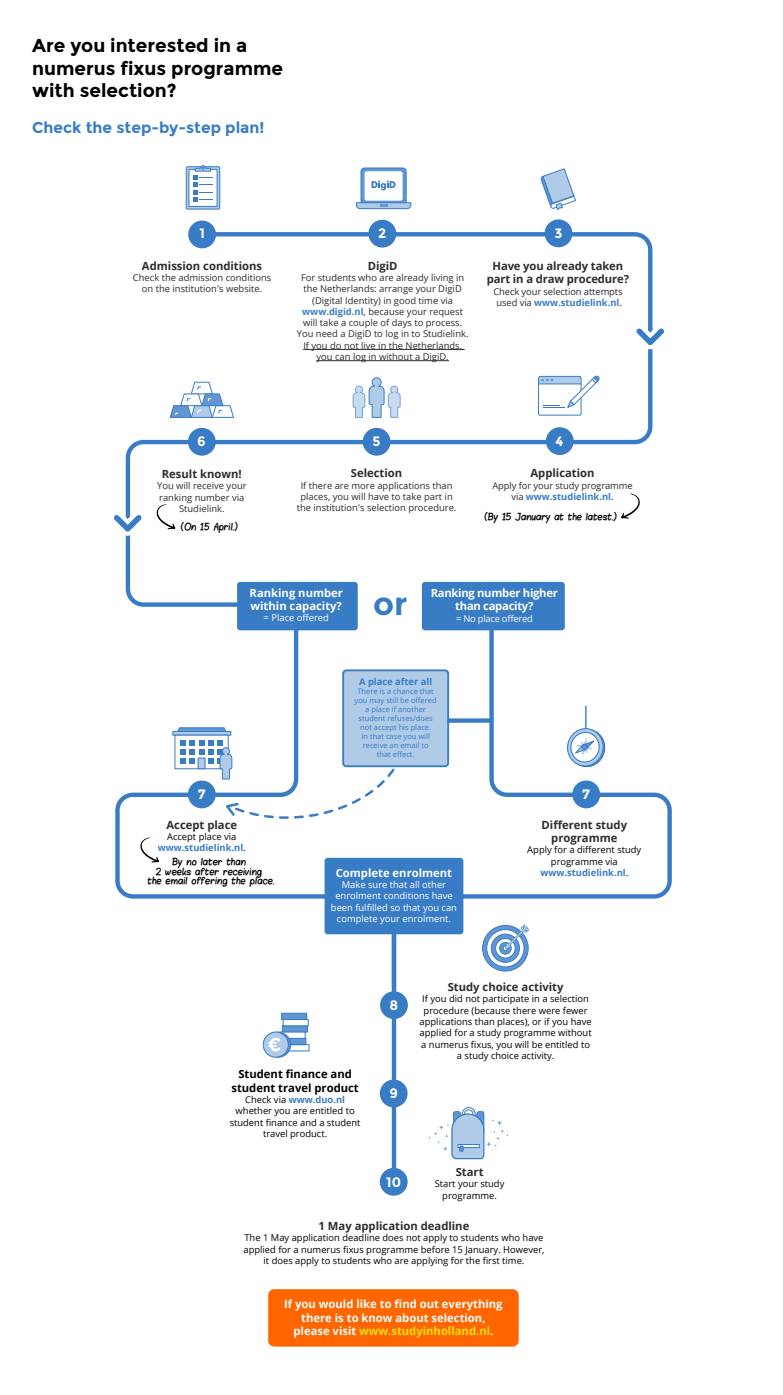
<style>
.page{position:relative;width:783px;height:1395px;background:#fff}
.page>*{position:absolute;margin:0;border:0;box-sizing:border-box;transform-origin:0 0}
.t1{font:700 32.19px "Montserrat";color:#387cc5}
.t2{font:700 18.75px/22.5px "Montserrat";color:#000}
.t3{font:700 15.62px "Montserrat";color:#387cc5}
.t4{font:700 13.62px "Montserrat";color:#fff}
.t5{font:700 11.25px/13.5px "Open Sans";color:#2d2d2d;text-align:center}
.t6{font:700 11.25px/13.5px "Open Sans";color:#fff}
.t7{font:700 11.25px/13.5px "Open Sans";color:#000;text-align:center}
.t8{font:700 11.25px/13.5px "Open Sans";letter-spacing:-.025em;color:#fff;text-align:center}
.t9{font:9.38px/11.2px "Open Sans";color:#2d2d2d;text-align:center}
.t10{font:9.38px/11.2px "Open Sans";color:#000;text-align:center}
.t11{font:9.38px/11.2px "Open Sans";color:#fff;text-align:center}
.t12{font:700 9.38px/11.2px "Open Sans";color:#387cc5;text-align:center}
.t13{font:9.38px "Open Sans";letter-spacing:-.025em;color:#fff}
.t14{font:7.69px/9.2px "Blokletters Viltstift";color:#000;text-align:center}
.t15{font:7.5px/9px "Open Sans";color:#387cc5;text-align:center}
.s1{font-weight:700;color:#387cc5}
.s2{font-weight:400;color:#000}
.s3{color:#f3e30c}
</style>
<div class="page">
<svg style="left:390px;top:792px;width:282px;height:199px"></svg>
<hr style="left:392px;top:928px;width:4px;height:260px;background:#387cc5">
<svg style="left:115px;top:348px;width:540px;height:583px"></svg>
<div style="left:572px;top:780px;width:28px;height:28px;background:#387cc5;border-radius:50%"></div>
<div style="left:422px;top:582px;width:143px;height:48px;background:#387cc5;border-radius:3px"></div>
<svg style="left:201px;top:230px;width:452px;height:94px"></svg>
<svg style="left:632px;top:324px;width:33px;height:25px"></svg>
<svg style="left:114px;top:511px;width:32px;height:25px"></svg>
<div style="left:188px;top:220px;width:28px;height:28px;background:#387cc5;border-radius:50%"></div>
<div style="left:363px;top:428px;width:27px;height:27px;background:#387cc5;border-radius:50%"></div>
<div style="left:188px;top:428px;width:28px;height:27px;background:#387cc5;border-radius:50%"></div>
<div style="left:380px;top:991px;width:28px;height:28px;background:#387cc5;border-radius:50%"></div>
<div style="left:380px;top:1079px;width:28px;height:28px;background:#387cc5;border-radius:50%"></div>
<div style="left:380px;top:1167px;width:28px;height:28px;background:#387cc5;border-radius:50%"></div>
<svg style="left:169px;top:381px;width:66px;height:37px"></svg>
<div style="left:237px;top:582px;width:121px;height:48px;background:#387cc5;border-radius:3px"></div>
<div style="left:186px;top:167px;width:34px;height:42px;background:#afcbe8;border-radius:2px"></div>
<div style="left:186px;top:166px;width:34px;height:44px;border:1px solid #387cc5;border-radius:2px"></div>
<div style="left:188px;top:169px;width:30px;height:38px;background:#fff;border:1px solid #387cc5"></div>
<svg style="left:193px;top:165px;width:20px;height:37px"></svg>
<div style="left:546px;top:427px;width:28px;height:28px;background:#387cc5;border-radius:50%"></div>
<svg style="left:537px;top:374px;width:64px;height:42px"></svg>
<svg style="left:172px;top:731px;width:4px;height:4px"></svg>
<svg style="left:174px;top:734px;width:2px;height:35px"></svg>
<svg style="left:176px;top:726px;width:230px;height:93px"></svg>
<svg style="left:566px;top:705px;width:41px;height:64px"></svg>
<svg style="left:482px;top:924px;width:47px;height:48px"></svg>
<svg style="left:283px;top:1044px;width:26px;height:7px"></svg>
<div style="left:280px;top:1037px;width:26px;height:8px;background:#6096d1;border:1px solid #387cc5"></div>
<div style="left:282px;top:1025px;width:26px;height:7px;background:#6096d1;border:1px solid #387cc5"></div>
<div style="left:283px;top:1019px;width:26px;height:7px;background:#fff;border:1px solid #387cc5"></div>
<div style="left:281px;top:1012px;width:26px;height:8px;background:#6096d1;border:1px solid #387cc5"></div>
<div style="left:279px;top:1031px;width:27px;height:7px;background:#fff;border:1px solid #387cc5"></div>
<svg style="left:266px;top:1032px;width:25px;height:25px"></svg>
<div style="left:265px;top:1031px;width:26px;height:26px;border:1px solid #387cc5;border-radius:50%"></div>
<div style="left:263px;top:1032px;width:25px;height:25px;background:#afcbe8;border-radius:50%"></div>
<div style="left:263px;top:1031px;width:26px;height:26px;border:1px solid #387cc5;border-radius:50%"></div>
<svg style="left:268px;top:1037px;width:12px;height:14px"></svg>
<svg style="left:428px;top:1107px;width:80px;height:52px"></svg>
<div style="left:544px;top:219px;width:28px;height:28px;background:#387cc5;border-radius:50%"></div>
<svg style="left:540px;top:168px;width:36px;height:42px"></svg>
<div style="left:268px;top:1289px;width:251px;height:57px;background:#f60;border-radius:6px"></div>
<hr style="left:303px;top:349px;width:161px;height:1px;background:#2d2d2d">
<hr style="left:316px;top:360px;width:133px;height:1px;background:#2d2d2d">
<div style="left:368px;top:220px;width:28px;height:27px;background:#387cc5;border-radius:50%"></div>
<div style="left:361px;top:168px;width:45px;height:40px;background:#6096d1;border-radius:3px"></div>
<div style="left:360px;top:167px;width:47px;height:41px;border:1px solid #387cc5;border-radius:3px"></div>
<div style="left:364px;top:171px;width:39px;height:30px;background:#fff;border-radius:2px"></div>
<svg style="left:355px;top:202px;width:57px;height:7px"></svg>
<svg style="left:371px;top:181px;width:25px;height:9px"></svg>
<svg style="left:448px;top:718px;width:43px;height:4px"></svg>
<svg style="left:353px;top:377px;width:48px;height:41px"></svg>
<div style="left:325px;top:857px;width:138px;height:77px;background:#387cc5;border-radius:3px"></div>
<svg style="left:138px;top:837px;width:22px;height:26px"></svg>
<svg style="left:155px;top:504px;width:21px;height:25px"></svg>
<svg style="left:620px;top:493px;width:22px;height:26px"></svg>
<h2 class="t2" style="left:32px;top:34px;width:253px">Are you interested in a numerus fixus programme with selection?</h2>
<h3 class="t3" style="left:32px;top:118px;width:234px">Check the step-by-step plan!</h3>
<h3 class="t4" style="left:199px;top:225px;width:7px">1</h3>
<p class="t5" style="left:142px;top:258px;width:122px">Admission conditions</p>
<p class="t9" style="left:133px;top:271px;width:140px">Check the admission conditions on the institution's website.</p>
<h3 class="t4" style="left:378px;top:225px;width:10px">2</h3>
<p class="t5" style="left:368px;top:259px;width:31px">DigiD</p>
<p class="t9" style="left:297px;top:272px;width:173px">For students who are already living in the Netherlands: arrange your DigiD (Digital Identity) in good time via <span class="s1">www.digid.nl</span>, because your request will take a couple of days to process.<br>You need a DigiD to log in to Studielink.<br>If you do not live in the Netherlands, you can log in without a DigiD.</p>
<h3 class="t4" style="left:555px;top:225px;width:10px">3</h3>
<p class="t5" style="left:487px;top:259px;width:144px">Have you already taken part in a draw procedure?</p>
<p class="t9" style="left:493px;top:285px;width:131px">Check your selection attempts used via <span class="s1">www.studielink.nl</span>.</p>
<h3 class="t4" style="left:197px;top:433px;width:10px">6</h3>
<h3 class="t4" style="left:372px;top:433px;width:10px">5</h3>
<h3 class="t4" style="left:556px;top:433px;width:9px">4</h3>
<p class="t5" style="left:162px;top:467px;width:81px">Result known!</p>
<p class="t9" style="left:157px;top:480px;width:91px">You will receive your ranking number via<br>Studielink.</p>
<p class="t14" style="left:181px;top:522px;width:59px">(On 15 April.)</p>
<p class="t5" style="left:351px;top:466px;width:53px">Selection</p>
<p class="t9" style="left:297px;top:479px;width:161px">If there are more applications than places, you will have to take part in the institution's selection procedure.</p>
<p class="t5" style="left:530px;top:466px;width:66px">Application</p>
<p class="t9" style="left:492px;top:479px;width:142px">Apply for your study programme via <span class="s1">www.studielink.nl</span>.</p>
<p class="t14" style="left:484px;top:512px;width:134px">(By 15 January at the latest.)</p>
<h3 class="t4" style="left:198px;top:785px;width:9px">7</h3>
<p class="t6" style="left:250px;top:585px;width:95px">Ranking number within capacity?</p>
<p class="t11" style="left:264px;top:612px;width:67px">= Place offered</p>
<h1 class="t1" style="left:373px;top:584px;width:36px">or</h1>
<p class="t8" style="left:431px;top:585px;width:129px">Ranking number higher than capacity?</p>
<p class="t13" style="left:456px;top:611px;width:78px">= No place offered</p>
<p class="t12" style="left:359px;top:676px;width:75px">A place after all</p>
<p class="t15" style="left:355px;top:686px;width:84px">There is a chance that you may still be offered a place if another student refuses/does not accept his place.<br>In that case you will receive an email to<br>that effect.</p>
<h3 class="t4" style="left:582px;top:785px;width:9px">7</h3>
<p class="t5" style="left:166px;top:817px;width:72px">Accept place</p>
<p class="t12" style="left:158px;top:830px;width:89px"><span class="s2">Accept place via </span>www.studielink.nl<span class="s2">.</span></p>
<p class="t14" style="left:147px;top:857px;width:129px">By no later than<br>2 weeks after receiving<br>the email offering the place.</p>
<p class="t6" style="left:336px;top:865px;width:118px">Complete enrolment</p>
<p class="t11" style="left:331px;top:878px;width:128px">Make sure that all other enrolment conditions have been fulfilled so that you can complete your enrolment.</p>
<p class="t5" style="left:542px;top:817px;width:87px">Different study programme</p>
<p class="t10" style="left:527px;top:844px;width:116px">Apply for a different study programme via <span class="s1">www.studielink.nl</span>.</p>
<p class="t5" style="left:448px;top:980px;width:117px">Study choice activity</p>
<p class="t10" style="left:420px;top:993px;width:174px">If you did not participate in a selection procedure (because there were fewer applications than places), or if you have applied for a study programme without a numerus fixus, you will be entitled to a study choice activity.</p>
<p class="t7" style="left:231px;top:1067px;width:129px">Student finance and student travel product</p>
<p class="t10" style="left:230px;top:1093px;width:132px">Check via <span class="s1">www.duo.nl </span>whether you are entitled to student finance and a student travel product.</p>
<h3 class="t4" style="left:389px;top:1085px;width:10px">9</h3>
<h3 class="t4" style="left:386px;top:1173px;width:16px">10</h3>
<p class="t5" style="left:456px;top:1164px;width:29px">Start</p>
<p class="t10" style="left:435px;top:1178px;width:71px">Start your study programme.</p>
<p class="t5" style="left:319px;top:1218px;width:152px">1 May application deadline</p>
<p class="t10" style="left:243px;top:1232px;width:302px">The 1 May application deadline does not apply to students who have applied for a numerus fixus programme before 15 January. However, it does apply to students who are applying for the first time.</p>
<p class="t6" style="left:284px;top:1296px;width:220px;text-align:center">If you would like to find out everything there is to know about selection, please visit <span class="s3">www.studyinholland.nl</span>.</p>
</div>
